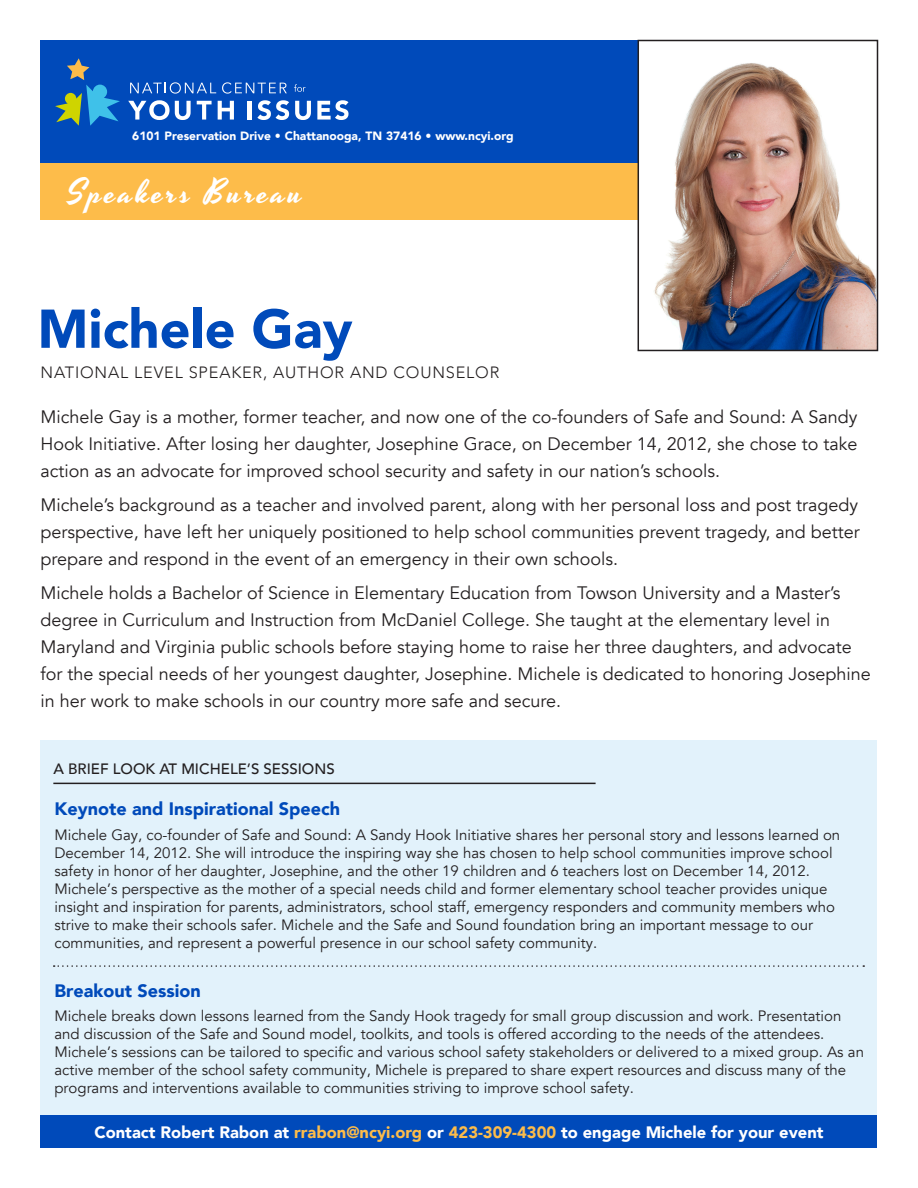
<style>
.page{position:relative;width:918px;height:1188px;background:#fff}
.page>*{position:absolute;margin:0;border:0;box-sizing:border-box;transform-origin:0 0}
.t1{font:900 54px "Avenir";color:#004aba}
.t2{font:33px "Yesteryear";letter-spacing:.1em;color:#fff}
.t3{font:18px/27px "Avenir";color:#231f20;text-align:justify}
.t4{font:900 18px "Avenir";color:#004aba}
.t5{font:900 16.5px "Avenir";color:#fff}
.t6{font:300 16.35px "Avenir";letter-spacing:.05em;color:#231f20}
.t7{font:15px/18px "Avenir";color:#231f20}
.t8{font:500 15px "Avenir";color:#231f20}
.author_n{font:900 12px "Avenir";color:#fff}
.s1{color:#fdbc4a}
</style>
<div class="page">
<div style="left:40px;top:740px;width:838px;height:396px;background:#e2f2fb"></div>
<hr style="left:53px;top:783px;width:543px;height:1px;background:#231f20">
<svg style="left:54px;top:965px;width:810px;height:2px"></svg>
<div style="left:40px;top:40px;width:707px;height:141px;background:#004aba"></div>
<div style="left:40px;top:164px;width:780px;height:56px;background:#fdbc4a"></div>
<svg style="left:55px;top:58px;width:65px;height:68px"></svg>
<svg style="left:128px;top:100px;width:63px;height:20px"></svg>
<svg style="left:197px;top:101px;width:15px;height:19px"></svg>
<svg style="left:218px;top:101px;width:16px;height:19px"></svg>
<div style="left:247px;top:101px;width:5px;height:19px;background:#fff"></div>
<svg style="left:257px;top:100px;width:32px;height:20px"></svg>
<svg style="left:295px;top:101px;width:16px;height:19px"></svg>
<svg style="left:317px;top:100px;width:32px;height:20px"></svg>
<svg style="left:130px;top:82px;width:86px;height:12px"></svg>
<svg style="left:222px;top:82px;width:65px;height:12px"></svg>
<svg style="left:294px;top:84px;width:12px;height:8px"></svg>
<img style="left:641px;top:43px;width:234px;height:305px">
<div style="left:638px;top:40px;width:240px;height:311px;border:2px solid #231f20"></div>
<div style="left:40px;top:1115px;width:838px;height:33px;background:#004aba"></div>
<p class="author_n" style="left:132px;top:126px;width:383px">6101 Preservation Drive • Chattanooga, TN 37416 • www.ncyi.org</p>
<p class="t2" style="left:68px;top:170px;width:236px">Speakers Bureau</p>
<p class="t1" style="left:38px;top:283px;width:317px">Michele Gay</p>
<p class="t6" style="left:40px;top:362px;width:460px">NATIONAL LEVEL SPEAKER, AUTHOR AND COUNSELOR</p>
<p class="t3" style="left:40px;top:404px;width:818px">Michele Gay is a mother, former teacher, and now one of the co-founders of Safe and Sound: A Sandy Hook Initiative. After losing her daughter, Josephine Grace, on December 14, 2012, she chose to take action as an advocate for improved school security and safety in our nation’s schools.</p>
<p class="t3" style="left:40px;top:491px;width:821px">Michele’s background as a teacher and involved parent, along with her personal loss and post tragedy perspective, have left her uniquely positioned to help school communities prevent tragedy, and better prepare and respond in the event of an emergency in their own schools.</p>
<p class="t3" style="left:40px;top:579px;width:832px;text-align:left">Michele holds a Bachelor of Science in Elementary Education from Towson University and a Master’s degree in Curriculum and Instruction from McDaniel College. She taught at the elementary level in Maryland and Virginia public schools before staying home to raise her three daughters, and advocate for the special needs of her youngest daughter, Josephine. Michele is dedicated to honoring Josephine in her work to make schools in our country more safe and secure.</p>
<p class="t8" style="left:53px;top:756px;width:283px">A BRIEF LOOK AT MICHELE’S SESSIONS</p>
<p class="t4" style="left:54px;top:794px;width:287px">Keynote and Inspirational Speech</p>
<p class="t7" style="left:54px;top:826px;width:787px">Michele Gay, co-founder of Safe and Sound: A Sandy Hook Initiative shares her personal story and lessons learned on December 14, 2012. She will introduce the inspiring way she has chosen to help school communities improve school safety in honor of her daughter, Josephine, and the other 19 children and 6 teachers lost on December 14, 2012.<br>Michele’s perspective as the mother of a special needs child and former elementary school teacher provides unique insight and inspiration for parents, administrators, school staff, emergency responders and community members who strive to make their schools safer. Michele and the Safe and Sound foundation bring an important message to our communities, and represent a powerful presence in our school safety community.</p>
<p class="t4" style="left:54px;top:975px;width:148px">Breakout Session</p>
<p class="t7" style="left:54px;top:1007px;width:811px">Michele breaks down lessons learned from the Sandy Hook tragedy for small group discussion and work. Presentation and discussion of the Safe and Sound model, toolkits, and tools is offered according to the needs of the attendees.<br>Michele’s sessions can be tailored to specific and various school safety stakeholders or delivered to a mixed group. As an active member of the school safety community, Michele is prepared to share expert resources and discuss many of the programs and interventions available to communities striving to improve school safety.</p>
<p class="t5" style="left:94px;top:1118px;width:731px">Contact Robert Rabon at <span class="s1">rrabon@ncyi.org</span> or <span class="s1">423-309-4300</span> to engage Michele for your event</p>
</div>
